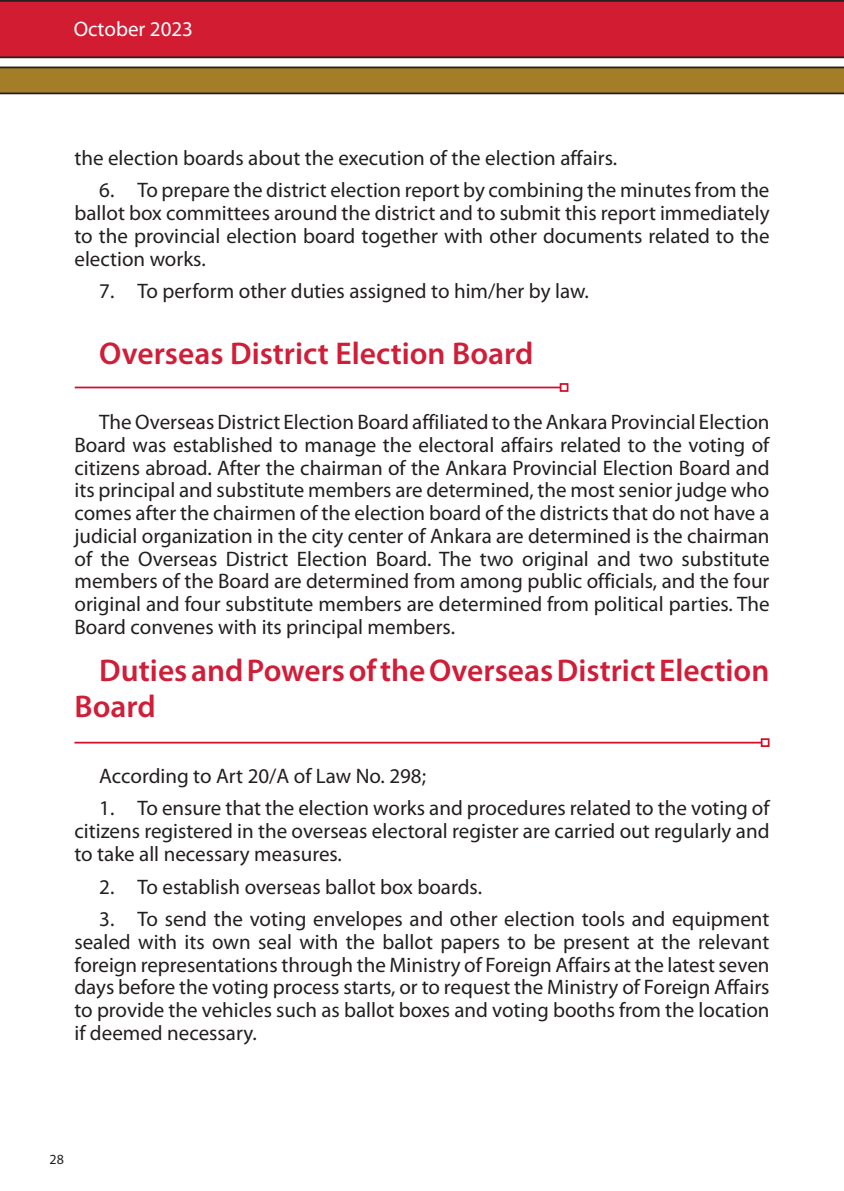
<style>
.page{position:relative;width:844px;height:1191px;background:#fff}
.page>*{position:absolute;margin:0;border:0;box-sizing:border-box;transform-origin:0 0}
.Ana_metin{font:600 31.5px/36.8px "Myriad Pro";color:#d01e39}
.Ana_metin-2{font:21px/22.8px "Myriad Pro";color:#231f20;text-align:justify}
.t1{font:21px "Myriad Pro";color:#fff}
.t2{font:14px "Myriad Pro";color:#231f20}
</style>
<div class="page">
<hr style="left:75px;top:386px;width:485px;height:2px;background:#d30d2b">
<div style="left:559px;top:383px;width:9px;height:9px;border:2px solid #d30d2b"></div>
<hr style="left:74px;top:741px;width:687px;height:2px;background:#d30d2b">
<div style="left:760px;top:738px;width:9px;height:9px;border:2px solid #d30d2b"></div>
<svg style="left:843px;top:15px;width:1px;height:20px"></svg>
<div style="left:0;top:0;width:843px;height:44px;background:#d21c32"></div>
<svg style="left:0;top:44px;width:844px;height:50px;background:#b1714d"></svg>
<p class="t1" style="left:74px;top:15px;width:121px">October 2023</p>
<p class="Ana_metin-2" style="left:74px;top:146px;width:544px">the election boards about the execution of the election affairs.</p>
<p class="Ana_metin-2" style="left:74px;top:178px;width:696px;text-indent:25px">6. To prepare the district election report by combining the minutes from the ballot box committees around the district and to submit this report immediately to the provincial election board together with other documents related to the election works.</p>
<p class="Ana_metin-2" style="left:99px;top:279px;width:491px">7. To perform other duties assigned to him/her by law.</p>
<p class="Ana_metin" style="left:99px;top:334px;width:435px">Overseas District Election Board</p>
<p class="Ana_metin-2" style="left:74px;top:410px;width:696px;text-indent:25px">The Overseas District Election Board affiliated to the Ankara Provincial Election Board was established to manage the electoral affairs related to the voting of citizens abroad. After the chairman of the Ankara Provincial Election Board and its principal and substitute members are determined, the most senior judge who comes after the chairmen of the election board of the districts that do not have a judicial organization in the city center of Ankara are determined is the chairman of the Overseas District Election Board. The two original and two substitute members of the Board are determined from among public officials, and the four original and four substitute members are determined from political parties. The Board convenes with its principal members.</p>
<p class="Ana_metin" style="left:74px;top:651px;width:696px;text-indent:25px">Duties and Powers of the Overseas District Election<br>Board</p>
<p class="Ana_metin-2" style="left:99px;top:764px;width:328px">According to Art 20/A of Law No. 298;</p>
<p class="Ana_metin-2" style="left:74px;top:796px;width:696px;text-indent:25px">1. To ensure that the election works and procedures related to the voting of citizens registered in the overseas electoral register are carried out regularly and to take all necessary measures.</p>
<p class="Ana_metin-2" style="left:99px;top:874px;width:384px">2. To establish overseas ballot box boards.</p>
<p class="Ana_metin-2" style="left:74px;top:907px;width:696px;text-indent:25px">3. To send the voting envelopes and other election tools and equipment sealed with its own seal with the ballot papers to be present at the relevant foreign representations through the Ministry of Foreign Affairs at the latest seven days before the voting process starts, or to request the Ministry of Foreign Affairs to provide the vehicles such as ballot boxes and voting booths from the location if deemed necessary.</p>
<p class="t2" style="left:50px;top:1150px;width:16px">28</p>
</div>
